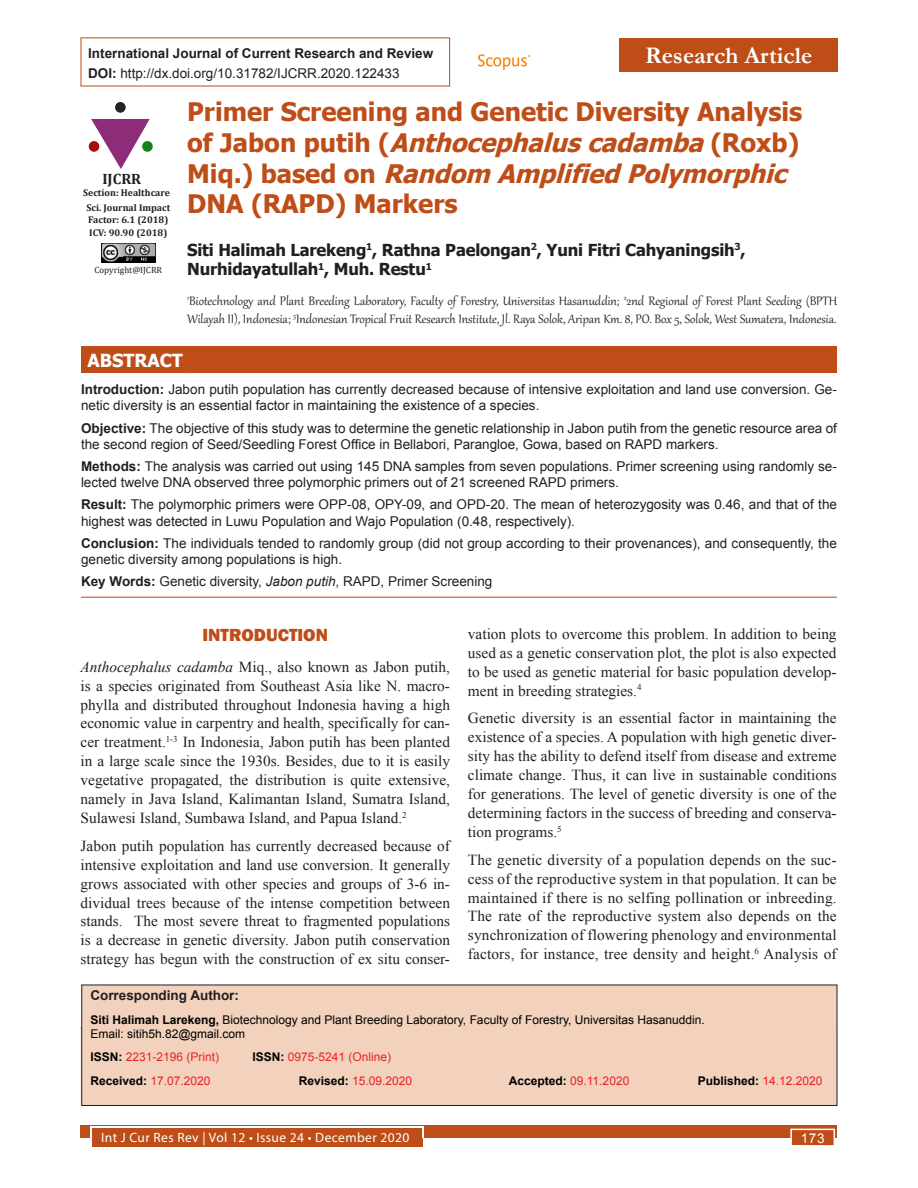
<style>
.page{position:relative;width:918px;height:1188px;background:#fff}
.page>*{position:absolute;margin:0;border:0;box-sizing:border-box;transform-origin:0 0}
.Article_title{font:700 25.5px/30.6px "Tahoma";color:#be4d18}
.Articles{font:700 24px "Garamond";color:#fff}
.Head_1{font:800 18px "Franklin Gothic";color:#be4d18}
.t1{font:700 18px "Tahoma";color:#fff}
.Author_name{font:700 16.5px/19.8px "Tahoma";letter-spacing:-.01em;color:#231f20}
.Text{font:15.3px/18.9px "Times New Roman";color:#231f20;text-align:justify}
.Author_affiliation{font:15px/18px "Gabriola";color:#231f20}
.t2{font:700 15px "Cambria";color:#231f20}
.Abstract_text{font:13.5px/16.2px "Arial";color:#231f20}
.Corresponding_head{font:700 13.5px "Arial";color:#231f20}
.Keywords{font:13.5px "Arial";color:#231f20}
.t3{font:13.5px "Myriad Pro";letter-spacing:.03em;color:#fff}
.t4{font:13.5px "Arial";color:#fff}
.Corresponding_text{font:12px/14.4px "Arial";color:#000}
.Corresponding_text-2{font:12px "Arial";color:#ee1d23}
.Corresponding_text-3{font:12px "Arial";color:#ee2123}
.Corresponding_text-4{font:700 12px "Arial";color:#000}
.t5{font:700 9.75px/11.7px "Cambria";color:#231f20}
.Text-2{font:9px "Cambria";color:#231f20}
.s1{font-weight:700}
.s2{font-style:italic}
.s3{font-weight:700;color:#000}
.s4{font-weight:400;color:#ee1d23}
</style>
<div class="page">
<div style="left:81px;top:1125px;width:756px;height:13px;background:#be4d18"></div>
<div style="left:92px;top:1128px;width:330px;height:19px;background:#be4d18"></div>
<hr style="left:90px;top:1127px;width:333px;height:1px;background:#fff">
<svg style="left:90px;top:1128px;width:2px;height:10px"></svg>
<svg style="left:422px;top:1127px;width:2px;height:11px"></svg>
<div style="left:790px;top:1129px;width:45px;height:17px;background:#be4d18;border:2px solid #fff"></div>
<div style="left:81px;top:985px;width:756px;height:121px;background:#f2d2bd;border:1px solid #231f20"></div>
<div style="left:619px;top:38px;width:219px;height:34px;background:#be4d18"></div>
<hr style="left:81px;top:597px;width:756px;height:1px;background:#cd542a">
<div style="left:81px;top:346px;width:756px;height:27px;background:#be4d18"></div>
<img style="left:478px;top:54px;width:53px;height:16px">
<svg style="left:91px;top:119px;width:59px;height:50px"></svg>
<div style="left:142px;top:141px;width:11px;height:11px;background:#128117;border-radius:50%"></div>
<div style="left:115px;top:102px;width:11px;height:11px;background:#232323;border-radius:50%"></div>
<div style="left:89px;top:141px;width:10px;height:11px;background:#ac0b0b;border-radius:50%"></div>
<img style="left:101px;top:243px;width:54px;height:20px">
<img style="left:123px;top:257px;width:31px;height:5px">
<p class="Corresponding_head" style="left:88px;top:44px;width:347px">International Journal of Current Research and Review</p>
<p class="Articles" style="left:645px;top:39px;width:169px">Research Article</p>
<p class="Abstract_text" style="left:88px;top:66px;width:313px"><span class="s1">DOI:</span> http://dx.doi.org/10.31782/IJCRR.2020.122433</p>
<p class="t2" style="left:102px;top:168px;width:40px">IJCRR</p>
<p class="t5" style="left:83px;top:186px;width:88px">Section: Healthcare</p>
<p class="t5" style="left:86px;top:201px;width:85px">Sci. Journal Impact<br>Factor: 6.1 (2018)</p>
<p class="t5" style="left:89px;top:226px;width:80px">ICV: 90.90 (2018)</p>
<p class="Text-2" style="left:94px;top:265px;width:69px">Copyright@IJCRR</p>
<p class="Article_title" style="left:187px;top:98px;width:617px">Primer Screening and Genetic Diversity Analysis o f J a b o n p u t i h ( <span class="s2">Anthocephaluscadamba</span>( Ro x b )<br>M i q . ) b a s e d o n <span class="s2">Random AmplifiedPolymorphic </span>DNA (RAPD) Markers</p>
<p class="Author_name" style="left:187px;top:240px;width:560px">Siti Halimah Larekeng<sup>1</sup>, Rathna Paelongan<sup>2</sup>, Yuni Fitri Cahyaningsih<sup>3</sup>,<br>Nurhidayatullah<sup>1</sup>, Muh. Restu<sup>1</sup></p>
<p class="Author_affiliation" style="left:187px;top:291px;width:651px"><sup>1</sup>Biotechnology and Plant Breeding Laboratory, Faculty of Forestry, Universitas Hasanuddin; <sup>2</sup>2nd Regional of Forest Plant Seeding (BPTH<br>Wilayah II), Indonesia; <sup>3</sup>Indonesian Tropical Fruit Research Institute, Jl. Raya Solok, Aripan Km. 8, PO. Box 5, Solok, West Sumatera, Indonesia.</p>
<p class="t1" style="left:87px;top:348px;width:97px">ABSTRACT</p>
<p class="Abstract_text" style="left:81px;top:381px;width:757px"><span class="s1">Introduction:</span> Jabon putih population has currently decreased because of intensive exploitation and land use conversion. Ge&shy;netic diversity is an essential factor in maintaining the existence of a species.</p>
<p class="Abstract_text" style="left:81px;top:420px;width:757px"><span class="s1">Objective:</span> The objective of this study was to determine the genetic relationship in Jabon putih from the genetic resource area of the second region of Seed/Seedling Forest Office in Bellabori, Parangloe, Gowa, based on RAPD markers.</p>
<p class="Abstract_text" style="left:81px;top:458px;width:757px"><span class="s1">Methods:</span> The analysis was carried out using 145 DNA samples from seven populations. Primer screening using randomly se&shy;lected twelve DNA observed three polymorphic primers out of 21 screened RAPD primers.</p>
<p class="Abstract_text" style="left:81px;top:497px;width:758px"><span class="s1">Result:</span> The polymorphic primers were OPP-08, OPY-09, and OPD-20. The mean of heterozygosity was 0.46, and that of the highest was detected in Luwu Population and Wajo Population (0.48, respectively).</p>
<p class="Abstract_text" style="left:81px;top:535px;width:757px"><span class="s1">Conclusion:</span> The individuals tended to randomly group (did not group according to their provenances), and consequently, the genetic diversity among populations is high.</p>
<p class="Keywords" style="left:81px;top:573px;width:413px"><span class="s1">Key Words:</span> Genetic diversity, <span class="s2">Jabon putih</span>, RAPD, Primer Screening</p>
<p class="Head_1" style="left:203px;top:623px;width:127px">INTRODUCTION</p>
<p class="Text" style="left:81px;top:657px;width:371px"><span class="s2">Anthocephalus cadamba</span> Miq., also known as Jabon putih, is a species originated from Southeast Asia like N. macro&shy;phylla and distributed throughout Indonesia having a high economic value in carpentry and health, specifically for can&shy;cer treatment.<sup>1-3</sup> In Indonesia, Jabon putih has been planted in a large scale since the 1930s. Besides, due to it is easily vegetative propagated, the distribution is quite extensive, namely in Java Island, Kalimantan Island, Sumatra Island, Sulawesi Island, Sumbawa Island, and Papua Island.<sup>2</sup></p>
<p class="Text" style="left:81px;top:836px;width:371px">Jabon putih population has currently decreased because of intensive exploitation and land use conversion. It generally grows associated with other species and groups of 3-6 in&shy;dividual trees because of the intense competition between stands. The most severe threat to fragmented populations is a decrease in genetic diversity. Jabon putih conservation strategy has begun with the construction of ex situ conser-</p>
<p class="Text" style="left:468px;top:624px;width:370px">vation plots to overcome this problem. In addition to being used as a genetic conservation plot, the plot is also expected to be used as genetic material for basic population develop&shy;ment in breeding strategies.<sup>4</sup></p>
<p class="Text" style="left:468px;top:709px;width:370px">Genetic diversity is an essential factor in maintaining the existence of a species. A population with high genetic diver&shy;sity has the ability to defend itself from disease and extreme climate change. Thus, it can live in sustainable conditions for generations. The level of genetic diversity is one of the determining factors in the success of breeding and conserva&shy;tion programs.<sup>5</sup></p>
<p class="Text" style="left:468px;top:850px;width:370px">The genetic diversity of a population depends on the suc&shy;cess of the reproductive system in that population. It can be maintained if there is no selfing pollination or inbreeding.<br>The rate of the reproductive system also depends on the synchronization of flowering phenology and environmental factors, for instance, tree density and height.<sup>6</sup> Analysis of</p>
<p class="Corresponding_head" style="left:90px;top:986px;width:150px">Corresponding Author:</p>
<p class="Corresponding_text" style="left:90px;top:1012px;width:616px"><span class="s1">Siti Halimah Larekeng,</span> Biotechnology and Plant Breeding Laboratory, Faculty of Forestry, Universitas Hasanuddin.<br>Email: sitih5h.82@gmail.com</p>
<p class="Corresponding_text-3" style="left:90px;top:1049px;width:130px"><span class="s3">ISSN:</span> 2231-2196 (Print)</p>
<p class="Corresponding_text-3" style="left:252px;top:1049px;width:140px"><span class="s3">ISSN:</span> 0975-5241 (Online)</p>
<p class="Corresponding_text-2" style="left:90px;top:1073px;width:122px"><span class="s3">Received:</span> 17.07.2020</p>
<p class="Corresponding_text-2" style="left:299px;top:1073px;width:115px"><span class="s3">Revised:</span> 15.09.2020</p>
<p class="Corresponding_text-2" style="left:509px;top:1073px;width:122px"><span class="s3">Accepted:</span> 09.11.2020</p>
<p class="Corresponding_text-4" style="left:698px;top:1073px;width:126px">Published: <span class="s4">14.12.2020</span></p>
<p class="t3" style="left:101px;top:1129px;width:310px">Int J Cur Res Rev | Vol 12 • Issue 24 • December 2020</p>
<p class="t4" style="left:801px;top:1129px;width:26px">173</p>
</div>
